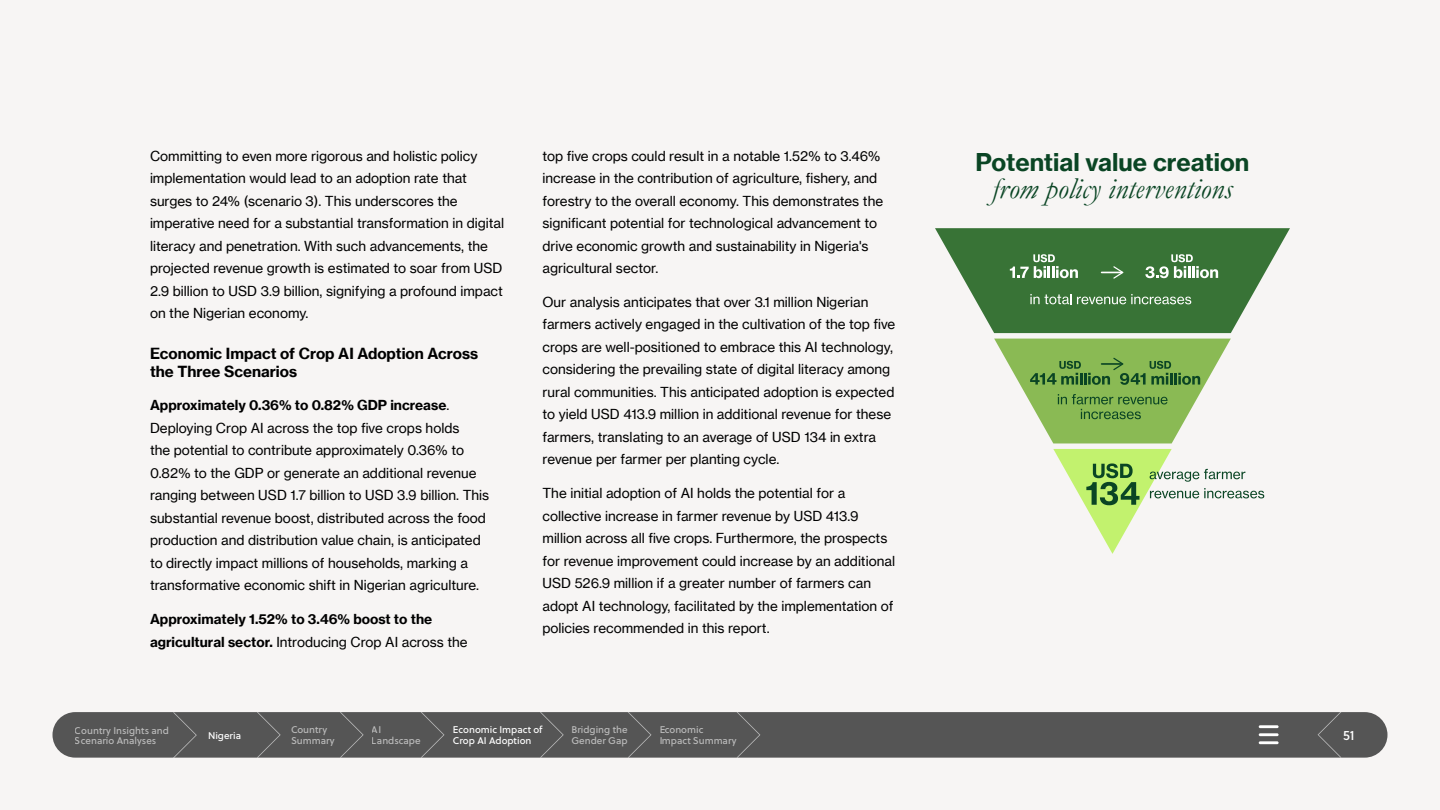
<style>
.page{position:relative;width:1440px;height:810px;background:#f7f5f4}
.page>*{position:absolute;margin:0;border:0;box-sizing:border-box;transform-origin:0 0}
._3rd_head{font:italic 30px "Garamond";color:#0a4524}
._3rd_head-2{font:24px "N Haas Grotesk TX Pro 75 Bd";color:#0a4524}
._3rd_head-3{font:15px/18px "N Haas Grotesk TX Pro 75 Bd";color:#000}
.Body_Copy{font:13.5px/22.5px "N Haas Grotesk TX Pro 55 Rg";color:#000}
.Body_Copy-2{font:13.5px/22.5px "N Haas Grotesk TX Pro 75 Bd";color:#000}
.t1{font:13.5px "Soleil Bk";color:#fff}
.Navigation{font:9.75px/10.5px "Soleil Bk";color:#fff}
.s1{font-family:"N Haas Grotesk TX Pro 75 Bd"}
.s2{font-family:"N Haas Grotesk TX Pro 55 Rg"}
</style>
<div class="page">
<div style="left:52px;top:712px;width:1336px;height:46px;background:#555;border-radius:23px"></div>
<svg style="left:257px;top:712px;width:24px;height:46px"></svg>
<svg style="left:340px;top:712px;width:24px;height:46px"></svg>
<svg style="left:421px;top:712px;width:23px;height:46px"></svg>
<svg style="left:540px;top:712px;width:24px;height:46px"></svg>
<svg style="left:628px;top:712px;width:23px;height:46px"></svg>
<svg style="left:173px;top:712px;width:24px;height:46px"></svg>
<svg style="left:737px;top:712px;width:23px;height:46px"></svg>
<svg style="left:1053px;top:449px;width:211px;height:105px"></svg>
<svg style="left:935px;top:228px;width:355px;height:105px"></svg>
<svg style="left:994px;top:339px;width:237px;height:104px"></svg>
<svg style="left:1259px;top:725px;width:20px;height:19px"></svg>
<svg style="left:1318px;top:712px;width:23px;height:46px"></svg>
<p class="Body_Copy" style="left:150px;top:144px;width:356px">Committing to even more rigorous and holistic policy implementation would lead to an adoption rate that surges to 24% (scenario 3). This underscores the imperative need for a substantial transformation in digital literacy and penetration. With such advancements, the projected revenue growth is estimated to soar from USD 2.9 billion to USD 3.9 billion, signifying a profound impact on the Nigerian economy.</p>
<p class="_3rd_head-3" style="left:150px;top:344px;width:330px">Economic Impact of Crop AI Adoption Across the Three Scenarios</p>
<p class="Body_Copy" style="left:150px;top:394px;width:341px"><span class="s1">Approximately 0.36% to 0.82% GDP increase</span>.<br>Deploying Crop AI across the top five crops holds<br>the potential to contribute approximately 0.36% to 0.82% to the GDP or generate an additional revenue ranging between USD 1.7 billion to USD 3.9 billion. This substantial revenue boost, distributed across the food production and distribution value chain, is anticipated to directly impact millions of households, marking a transformative economic shift in Nigerian agriculture.</p>
<p class="Body_Copy-2" style="left:150px;top:608px;width:319px">Approximately 1.52% to 3.46% boost to the agricultural sector. <span class="s2">Introducing Crop AI across the</span></p>
<p class="Body_Copy" style="left:543px;top:144px;width:342px">top five crops could result in a notable 1.52% to 3.46% increase in the contribution of agriculture, fishery, and forestry to the overall economy. This demonstrates the significant potential for technological advancement to drive economic growth and sustainability in Nigeria's agricultural sector.</p>
<p class="Body_Copy" style="left:543px;top:291px;width:354px">Our analysis anticipates that over 3.1 million Nigerian farmers actively engaged in the cultivation of the top five crops are well-positioned to embrace this AI technology, considering the prevailing state of digital literacy among rural communities. This anticipated adoption is expected to yield USD 413.9 million in additional revenue for these farmers, translating to an average of USD 134 in extra revenue per farmer per planting cycle.</p>
<p class="Body_Copy" style="left:543px;top:482px;width:354px">The initial adoption of AI holds the potential for a collective increase in farmer revenue by USD 413.9 million across all five crops. Furthermore, the prospects for revenue improvement could increase by an additional USD 526.9 million if a greater number of farmers can adopt AI technology, facilitated by the implementation of policies recommended in this report.</p>
<p class="_3rd_head-2" style="left:976px;top:147px;width:275px">Potential value creation</p>
<p class="_3rd_head" style="left:992px;top:168px;width:242px">from policy interventions</p>
<p class="Navigation" style="left:208px;top:729px;width:35px">Nigeria</p>
<p class="Navigation" style="left:291px;top:724px;width:45px">Country<br>Summary</p>
<p class="Navigation" style="left:372px;top:724px;width:50px">AI<br>Landscape</p>
<p class="Navigation" style="left:453px;top:724px;width:91px">Economic Impact of<br>Crop AI Adoption</p>
<p class="Navigation" style="left:571px;top:724px;width:58px">Bridging the<br>Gender Gap</p>
<p class="Navigation" style="left:75px;top:724px;width:96px">Country Insights and<br>Scenario Analyses</p>
<p class="Navigation" style="left:659px;top:724px;width:79px">Economic<br>Impact Summary</p>
<p class="t1" style="left:1343px;top:725px;width:13px">51</p>
</div>
